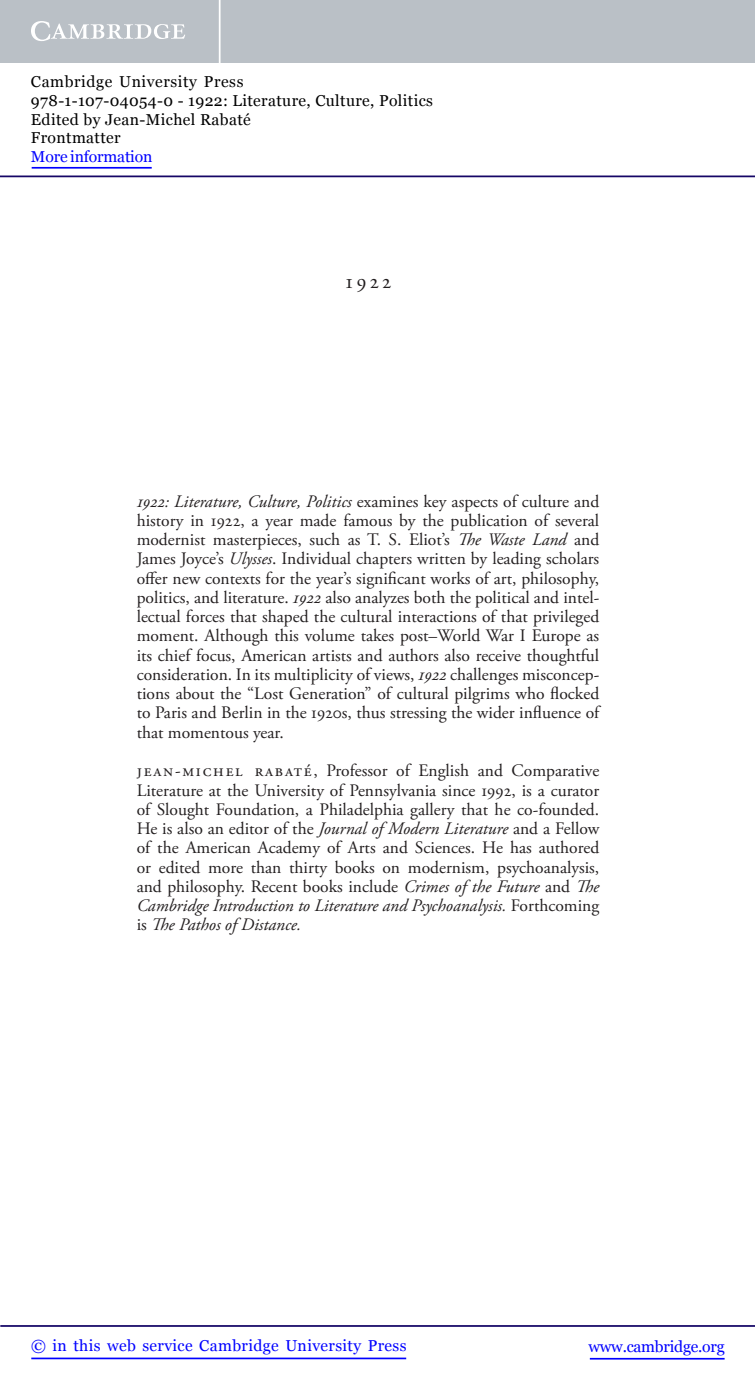
<style>
.page{position:relative;width:755px;height:1385px;background:#fff}
.page>*{position:absolute;margin:0;border:0;box-sizing:border-box;transform-origin:0 0}
.t1{font:21px "Adobe Garamond Pro";color:#231f20}
.t2{font:17.5px/19.2px "Adobe Garamond Pro";color:#231f20;text-align:justify}
.t3{font:15.75px/18.6px "Georgia";letter-spacing:.025em;color:#000}
.t4{font:15.75px "Georgia";letter-spacing:.025em;color:#00f}
.t5{font:15.75px "Georgia";letter-spacing:-.015em;color:#00f}
.t6{font:15.75px "Georgia";letter-spacing:-.01em;color:#00f}
.s1{font-style:italic}
</style>
<div class="page">
<hr style="left:589px;top:1358px;width:135px;height:1px;background:#00f">
<hr style="left:0;top:1325px;width:754px;height:2px;background:#150666">
<hr style="left:31px;top:1357px;width:375px;height:2px;background:#00f">
<div style="left:0;top:0;width:754px;height:63px;background:#bac0c6"></div>
<svg style="left:31px;top:21px;width:154px;height:20px"></svg>
<hr style="left:219px;top:0;width:1px;height:63px;background:#fff">
<hr style="left:0;top:175px;width:754px;height:2px;background:#150666">
<hr style="left:32px;top:167px;width:120px;height:2px;background:#00f">
<p class="t3" style="left:31px;top:73px;width:403px">Cambridge University Press<br>978-1-107-04054-0 - 1922: Literature, Culture, Politics<br>Edited by Jean-Michel Rabaté<br>Frontmatter</p>
<p class="t6" style="left:31px;top:147px;width:123px">More information</p>
<p class="t1" style="left:344px;top:273px;width:49px">1922</p>
<p class="t2" style="left:136px;top:493px;width:465px"><span class="s1">1922: Literature, Culture, Politics</span> examines key aspects of culture and history in 1922, a year made famous by the publication of several modernist masterpieces, such as T. S. Eliot’s <span class="s1">The Waste Land</span> and James Joyce’s <span class="s1">Ulysses</span> . Individual chapters written by leading scholars offer new contexts for the year’s significant works of art, philosophy, politics, and literature. <span class="s1">1922</span> also analyzes both the political and intel&shy;lectual forces that shaped the cultural interactions of that privileged moment. Although this volume takes post–World War I Europe as its chief focus, American artists and authors also receive thoughtful consideration. In its multiplicity of views, <span class="s1">1922</span> challenges misconcep&shy;tions about the “Lost Generation” of cultural pilgrims who flocked to Paris and Berlin in the 1920s, thus stressing the wider influence of that momentous year.</p>
<p class="t2" style="left:136px;top:763px;width:464px">jean-michel rabaté , Professor of English and Comparative Literature at the University of Pennsylvania since 1992, is a curator of Slought Foundation, a Philadelphia gallery that he co-founded.<br>He is also an editor of the <span class="s1">Journal of Modern Literature</span> and a Fellow of the American Academy of Arts and Sciences. He has authored or edited more than thirty books on modernism, psychoanalysis, and philosophy. Recent books include <span class="s1">Crimes of the Future</span> and <span class="s1">The Cambridge Introduction to Literature and Psychoanalysis.</span> Forthcoming is <span class="s1">The Pathos of Distance.</span></p>
<p class="t4" style="left:31px;top:1336px;width:376px">© in this web service Cambridge University Press</p>
<p class="t5" style="left:588px;top:1336px;width:137px">www.cambridge.org</p>
</div>
